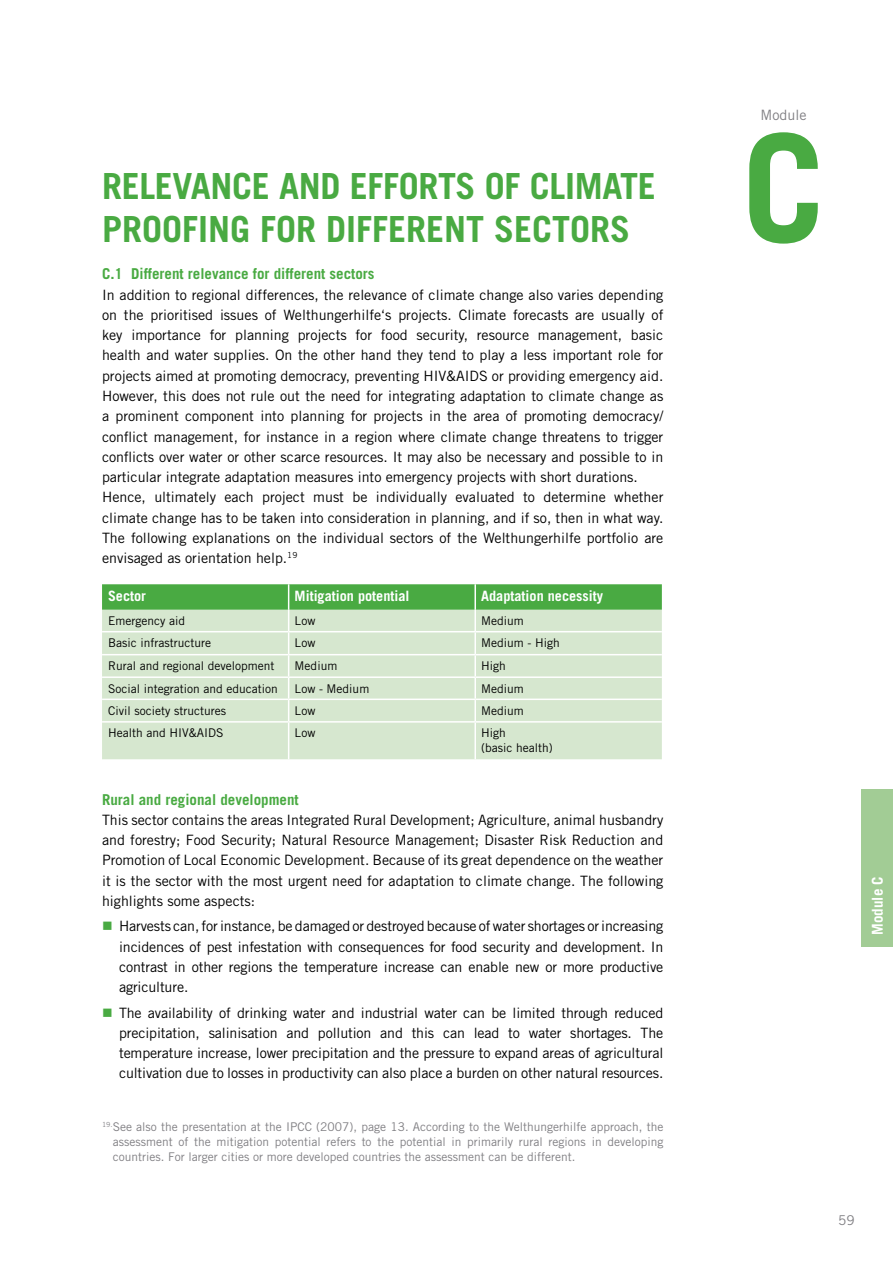
<style>
.page{position:relative;width:893px;height:1263px;background:#fff}
.page>*{position:absolute;margin:0;border:0;box-sizing:border-box;transform-origin:0 0}
.t1{font:700 150px "Trade Gothic";color:#49aa42}
.t2{font:700 36px/43.5px "Trade Gothic";color:#49aa42}
.t3{font:700 15px "Trade Gothic";color:#49aa42}
.t4{font:700 15px "Trade Gothic";color:#fff}
.t5{font:14.25px/20.2px "Trade Gothic";color:#000;text-align:justify}
.t6{font:700 14.25px "Trade Gothic";color:#fff}
.t7{font:14.25px "Trade Gothic";color:#807f83}
.t8{font:13.5px "Trade Gothic";color:#807f83}
.t9{font:12px/15px "Trade Gothic";color:#807f83;text-align:justify}
.t10{font:12px/15px "Trade Gothic";color:#000}
.s1{color:#49aa42}
</style>
<div class="page">
<div style="left:102px;top:723px;width:560px;height:36px;background:#d6e7cf"></div>
<hr style="left:288px;top:723px;width:1px;height:36px;background:#fff">
<hr style="left:474px;top:723px;width:2px;height:36px;background:#fff">
<svg style="left:102px;top:584px;width:560px;height:137px;background:#bedcb7"></svg>
<hr style="left:474px;top:584px;width:2px;height:26px;background:#fff">
<div style="left:861px;top:789px;width:32px;height:158px;background:#a2cc95"></div>
<h2 class="t2" style="left:102px;top:163px;width:555px">Relevance and efforts of climate proofing for different sectors</h2>
<p class="t3" style="left:102px;top:265px;width:274px">C.1 Different relevance for different sectors</p>
<p class="t5" style="left:102px;top:284px;width:563px;text-align:left">In addition to regional differences, the relevance of climate change also varies depending on the prioritised issues of Welthungerhilfe‘s projects. Climate forecasts are usually of key importance for planning projects for food security, resource management, basic health and water supplies. On the other hand they tend to play a less important role for projects aimed at promoting democracy, preventing HIV&amp;AIDS or providing emergency aid.<br>However, this does not rule out the need for integrating adaptation to climate change as a prominent component into planning for projects in the area of promoting democracy/ conflict management, for instance in a region where climate change threatens to trigger conflicts over water or other scarce resources. It may also be necessary and possible to in particular integrate adaptation measures into emergency projects with short durations.<br>Hence, ultimately each project must be individually evaluated to determine whether climate change has to be taken into consideration in planning, and if so, then in what way.<br>The following explanations on the individual sectors of the Welthungerhilfe portfolio are envisaged as orientation help.<sup>19</sup></p>
<p class="t6" style="left:108px;top:587px;width:40px">Sector</p>
<p class="t6" style="left:295px;top:587px;width:116px">Mitigation potential</p>
<p class="t6" style="left:481px;top:587px;width:123px">Adaptation necessity</p>
<p class="t10" style="left:108px;top:613px;width:78px">Emergency aid</p>
<p class="t10" style="left:295px;top:613px;width:22px">Low</p>
<p class="t10" style="left:481px;top:613px;width:44px">Medium</p>
<p class="t10" style="left:108px;top:635px;width:104px">Basic infrastructure</p>
<p class="t10" style="left:295px;top:635px;width:22px">Low</p>
<p class="t10" style="left:481px;top:635px;width:80px">Medium - High</p>
<p class="t10" style="left:108px;top:658px;width:168px">Rural and regional development</p>
<p class="t10" style="left:295px;top:658px;width:44px">Medium</p>
<p class="t10" style="left:481px;top:658px;width:26px">High</p>
<p class="t10" style="left:108px;top:681px;width:171px">Social integration and education</p>
<p class="t10" style="left:295px;top:681px;width:76px">Low - Medium</p>
<p class="t10" style="left:481px;top:681px;width:44px">Medium</p>
<p class="t10" style="left:108px;top:703px;width:119px">Civil society structures</p>
<p class="t10" style="left:295px;top:703px;width:22px">Low</p>
<p class="t10" style="left:481px;top:703px;width:44px">Medium</p>
<p class="t10" style="left:108px;top:725px;width:117px">Health and HIV&amp;AIDS</p>
<p class="t10" style="left:295px;top:725px;width:22px">Low</p>
<p class="t10" style="left:481px;top:725px;width:73px">High<br>(basic health)</p>
<p class="t3" style="left:102px;top:790px;width:198px">Rural and regional development</p>
<p class="t5" style="left:102px;top:809px;width:563px">This sector contains the areas Integrated Rural Development; Agriculture, animal husbandry and forestry; Food Security; Natural Resource Management; Disaster Risk Reduction and Promotion of Local Economic Development. Because of its great dependence on the weather it is the sector with the most urgent need for adaptation to climate change. The following highlights some aspects:</p>
<p class="t5" style="left:119px;top:916px;width:546px;text-indent:-17px"><span class="s1">■</span> Harvests can, for instance, be damaged or destroyed because of water shortages or increasing incidences of pest infestation with consequences for food security and development. In contrast in other regions the temperature increase can enable new or more productive agriculture.</p>
<p class="t5" style="left:119px;top:1002px;width:546px;text-indent:-17px"><span class="s1">■</span> The availability of drinking water and industrial water can be limited through reduced precipitation, salinisation and pollution and this can lead to water shortages. The temperature increase, lower precipitation and the pressure to expand areas of agricultural cultivation due to losses in productivity can also place a burden on other natural resources.</p>
<p class="t9" style="left:113px;top:1119px;width:552px;text-indent:-11px"><sup>19.</sup>See also the presentation at the IPCC (2007), page 13. According to the Welthungerhilfe approach, the assessment of the mitigation potential refers to the potential in primarily rural regions in developing countries. For larger cities or more developed countries the assessment can be different.</p>
<p class="t7" style="left:760px;top:106px;width:47px">Module</p>
<h1 class="t1" style="left:742px;top:96px;width:85px">C</h1>
<p class="t4" style="left:868px;top:935px;width:60px;rotate:-90deg">Module C</p>
<p class="t8" style="left:838px;top:1211px;width:18px">59</p>
</div>
